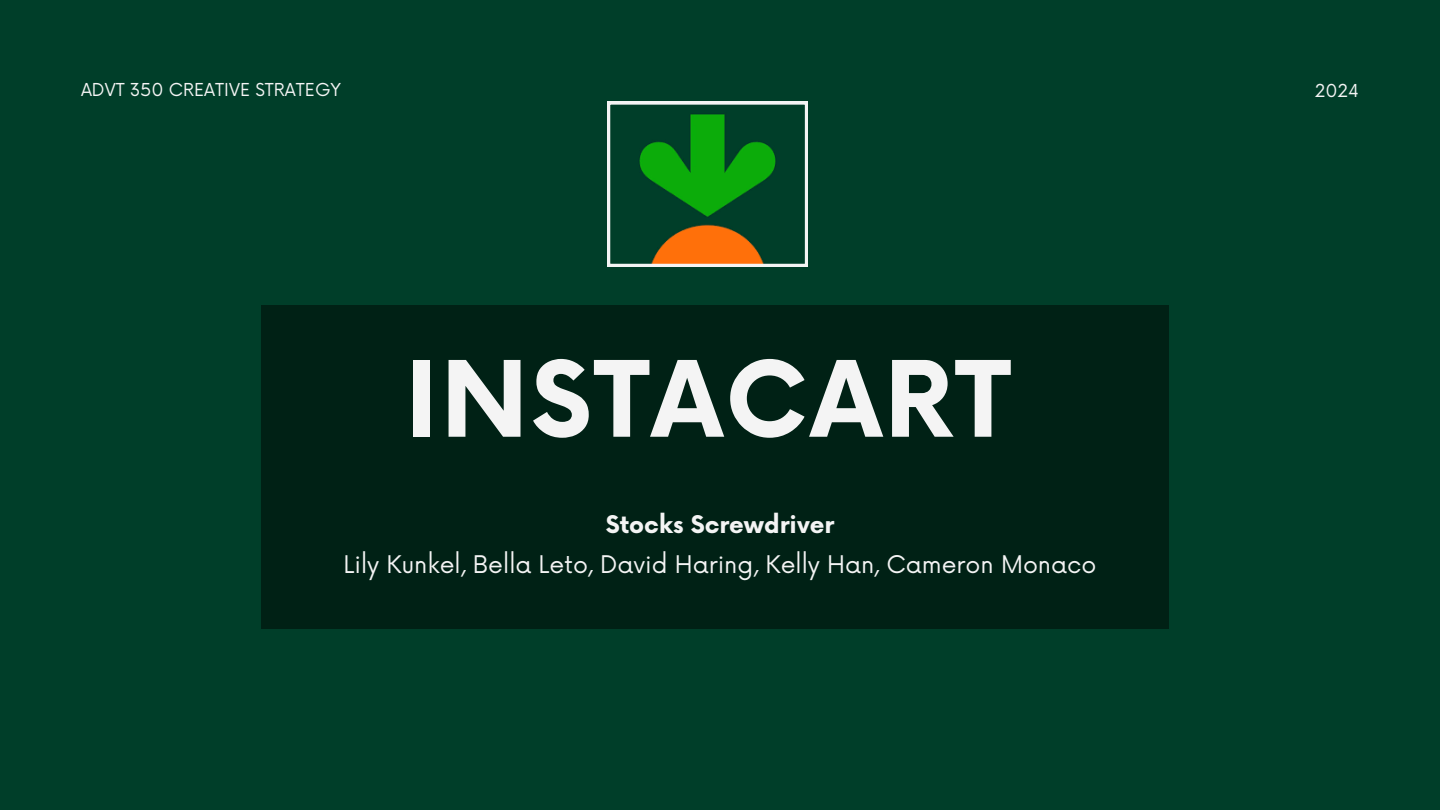
<style>
.page{position:relative;width:1440px;height:810px;background:#003e29}
.page>*{position:absolute;margin:0;border:0;box-sizing:border-box;transform-origin:0 0}
.t1{font:700 102.4px "Now";letter-spacing:.03em;color:#f4f4f4}
.t2{font:23.7px "Now";color:#f4f4f4}
.t3{font:700 23.7px "Now";color:#f4f4f4}
.t4{font:17.4px "Now";color:#f4f4f4}
</style>
<div class="page">
<svg style="left:607px;top:102px;width:201px;height:165px"></svg>
<div style="left:261px;top:305px;width:908px;height:324px;background:#002115"></div>
<h2 class="t4" style="left:81px;top:80px;width:262px">ADVT 350 CREATIVE STRATEGY</h2>
<h3 class="t4" style="left:1315px;top:81px;width:46px">2024</h3>
<p class="t1" style="left:405px;top:345px;width:607px">INSTACART</p>
<p class="t3" style="left:606px;top:511px;width:230px">Stocks Screwdriver</p>
<h1 class="t2" style="left:344px;top:551px;width:754px">Lily Kunkel, Bella Leto, David Haring, Kelly Han, Cameron Monaco</h1>
</div>
